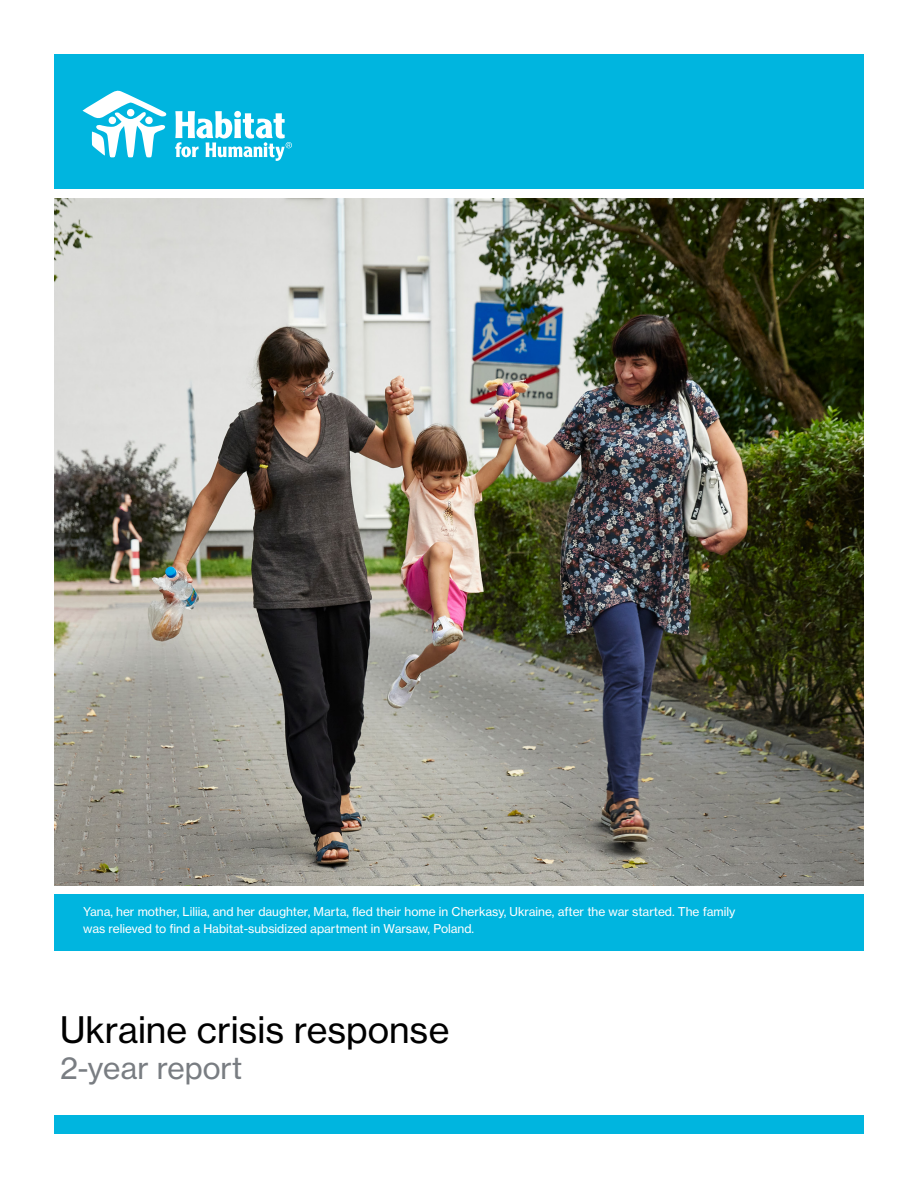
<style>
.page{position:relative;width:918px;height:1188px;background:#fff}
.page>*{position:absolute;margin:0;border:0;box-sizing:border-box;transform-origin:0 0}
.t1{font:36px "N Haas Grotesk TX Pro 55 Rg";color:#000}
.t2{font:30px "N Haas Grotesk TX Pro 55 Rg";color:#797d82}
.t3{font:12px/16.5px "N Haas Grotesk TX Pro 55 Rg";color:#fff}
</style>
<div class="page">
<div style="left:54px;top:1115px;width:810px;height:19px;background:#00b5df"></div>
<div style="left:54px;top:54px;width:810px;height:135px;background:#00b5df"></div>
<svg style="left:82px;top:90px;width:85px;height:68px"></svg>
<svg style="left:175px;top:111px;width:117px;height:50px"></svg>
<img style="left:54px;top:199px;width:810px;height:687px">
<div style="left:54px;top:895px;width:810px;height:56px;background:#00b5df"></div>
<p class="t3" style="left:83px;top:904px;width:654px">Yana, her mother, Liliia, and her daughter, Marta, fled their home in Cherkasy, Ukraine, after the war started. The family was relieved to find a Habitat-subsidized apartment in Warsaw, Poland.</p>
<h1 class="t1" style="left:60px;top:1008px;width:391px">Ukraine crisis response</h1>
<h2 class="t2" style="left:60px;top:1050px;width:184px">2-year report</h2>
</div>
